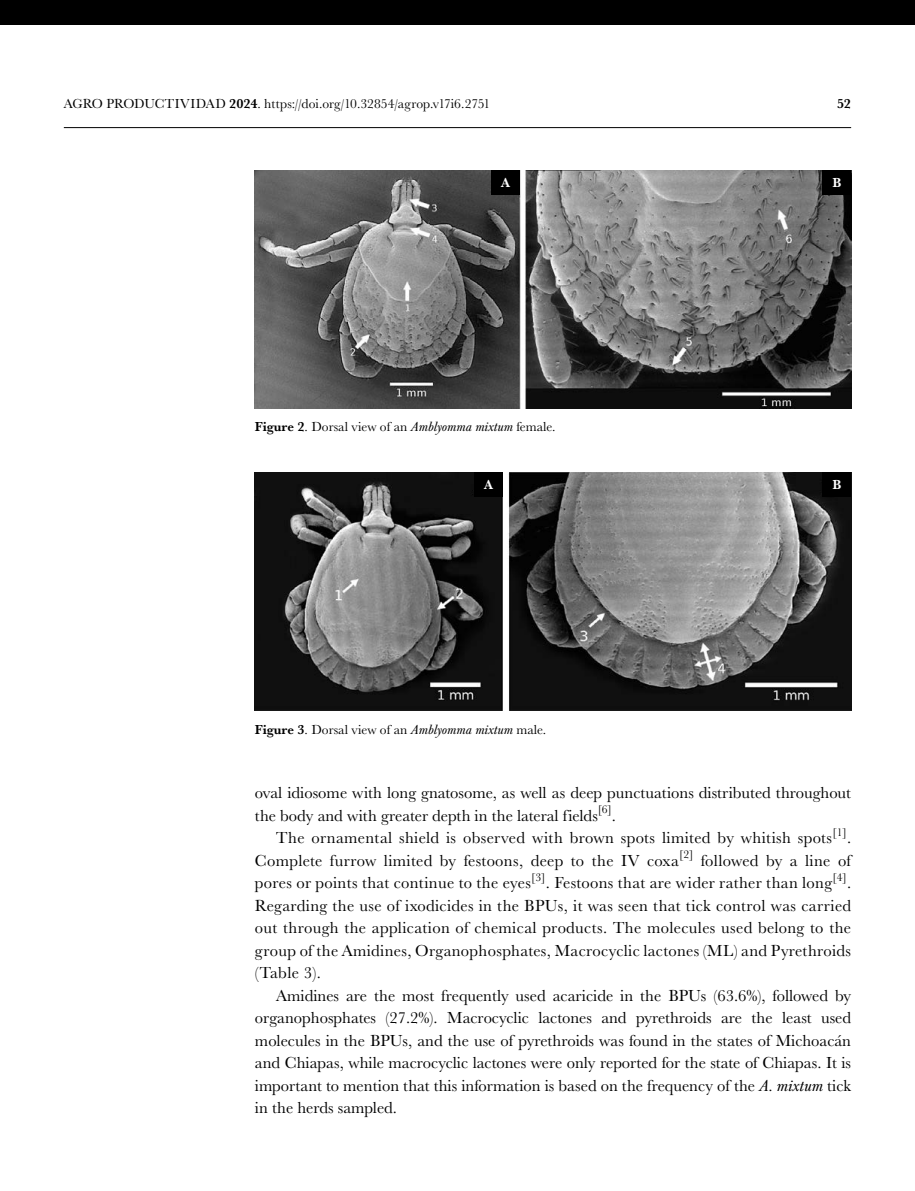
<style>
.page{position:relative;width:915px;height:1191px;background:#fff}
.page>*{position:absolute;margin:0;border:0;box-sizing:border-box;transform-origin:0 0}
.t1{font:16.5px/22.5px "Baskerville URW";color:#000;text-align:justify}
.t2{font:16.5px "Baskerville URW";letter-spacing:.02em;color:#000}
.t3{font:13.5px "Baskerville URW";color:#000}
.t4{font:700 13.5px "Baskerville URW";color:#fff}
.t5{font:700 13.5px "Baskerville URW";color:#000}
.t6{font:11.55px "Baskerville URW";color:#000}
.s1{font-weight:700}
.s2{font-style:italic}
.s3{font-size:16.5px}
</style>
<div class="page">
<hr style="left:64px;top:127px;width:786px;height:1px;background:#000">
<div style="left:0;top:0;width:914px;height:24px;background:#000"></div>
<img style="left:255px;top:170px;width:595px;height:238px">
<div style="left:491px;top:170px;width:28px;height:25px;background:#000"></div>
<div style="left:822px;top:170px;width:28px;height:25px;background:#000"></div>
<img style="left:255px;top:472px;width:595px;height:238px">
<div style="left:474px;top:472px;width:28px;height:25px;background:#000"></div>
<div style="left:822px;top:472px;width:28px;height:25px;background:#000"></div>
<p class="t3" style="left:64px;top:94px;width:428px">AGRO PRODUCTIVIDAD <span class="s1">2024</span>. https://doi.org/10.32854/agrop.v17i6.2751</p>
<p class="t5" style="left:836px;top:94px;width:15px">52</p>
<p class="t4" style="left:501px;top:173px;width:10px">A</p>
<p class="t4" style="left:832px;top:173px;width:10px">B</p>
<p class="t3" style="left:255px;top:418px;width:302px"><span class="s1">Figure 2</span>. Dorsal view of an <span class="s2">Amblyomma mixtum</span> female.</p>
<p class="t4" style="left:484px;top:475px;width:10px">A</p>
<p class="t4" style="left:832px;top:475px;width:10px">B</p>
<p class="t3" style="left:255px;top:720px;width:293px"><span class="s1">Figure 3</span>. Dorsal view of an <span class="s2">Amblyomma mixtum</span> male.</p>
<p class="t1" style="left:255px;top:781px;width:597px">oval idiosome with long gnatosome, as well as deep punctuations distributed throughout the body and with greater depth in the lateral fields</p>
<p class="t6" style="left:597px;top:801px;width:19px">[6]<span class="s3">.</span></p>
<p class="t2" style="left:276px;top:826px;width:557px">The ornamental shield is observed with brown spots limited by whitish spots</p>
<p class="t6" style="left:832px;top:824px;width:20px">[1]<span class="s3">.</span></p>
<p class="t1" style="left:255px;top:848px;width:597px">Complete furrow limited by festoons, deep to the IV coxa<sup>[2]</sup> followed by a line of pores or points that continue to the eyes<sup>[3]</sup>. Festoons that are wider rather than long<sup>[4]</sup>.<br>Regarding the use of ixodicides in the BPUs, it was seen that tick control was carried out through the application of chemical products. The molecules used belong to the group of the Amidines, Organophosphates, Macrocyclic lactones (ML) and Pyrethroids (Table 3).</p>
<p class="t1" style="left:255px;top:983px;width:597px;text-indent:21px">Amidines are the most frequently used acaricide in the BPUs (63.6%), followed by organophosphates (27.2%). Macrocyclic lactones and pyrethroids are the least used molecules in the BPUs, and the use of pyrethroids was found in the states of Michoacán and Chiapas, while macrocyclic lactones were only reported for the state of Chiapas. It is important to mention that this information is based on the frequency of the <span class="s2">A. mixtum</span> tick in the herds sampled.</p>
</div>
